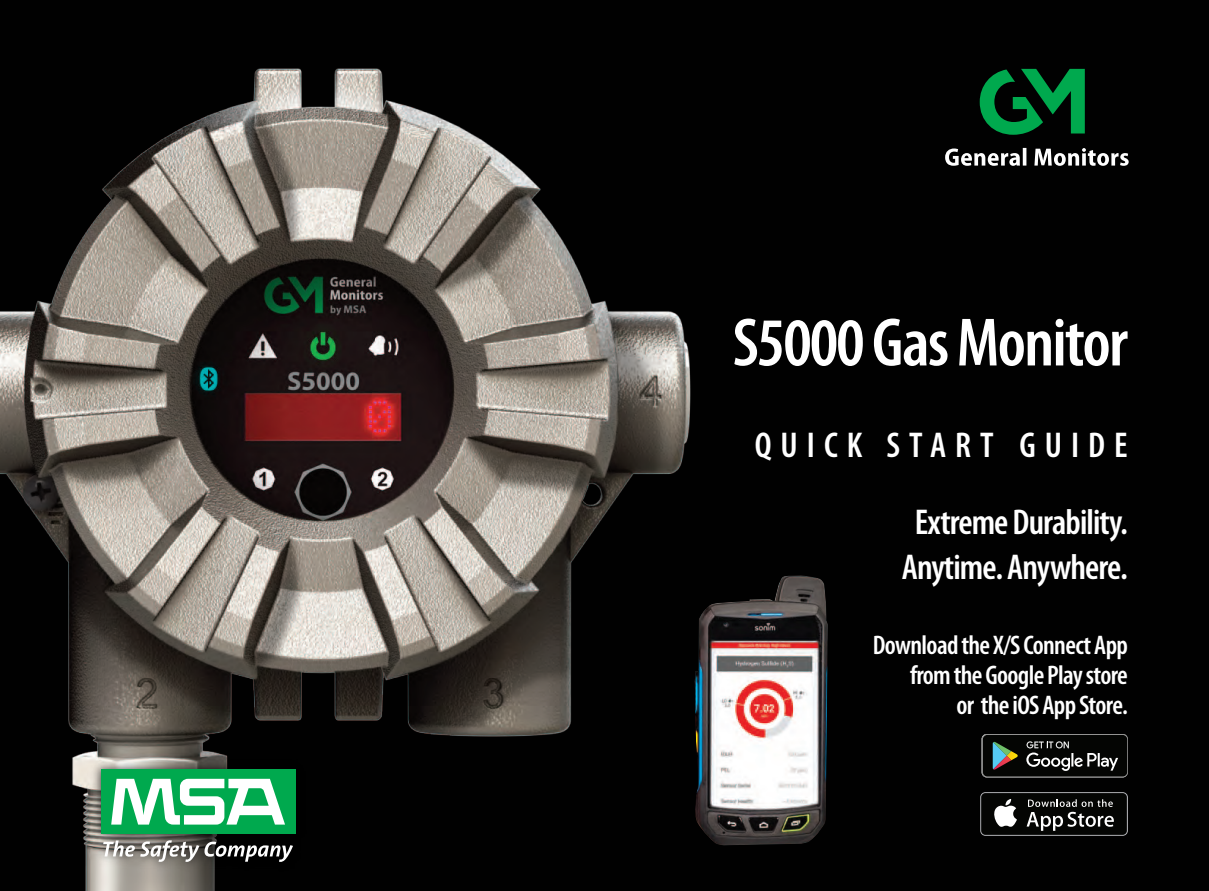
<style>
.page{position:relative;width:1209px;height:891px;background:#fff}
.page>*{position:absolute;margin:0;border:0;box-sizing:border-box;transform-origin:0 0}
.t1{font:600 condensed 69px "Myriad Pro";letter-spacing:-.025em;color:#fff}
.t2{font:600 condensed 36px/45px "Myriad Pro";letter-spacing:-.025em;color:#fff;text-align:center}
.t3{font:600 condensed 36px "Myriad Pro";letter-spacing:.25em;color:#fff}
.t4{font:600 condensed 27px/30px "Myriad Pro";letter-spacing:-.025em;color:#fff;text-align:right}
</style>
<div class="page">
<div style="left:0;top:0;width:1208px;height:891px;background:#010101"></div>
<img style="left:0;top:68px;width:691px;height:823px">
<img style="left:88px;top:757px;width:219px;height:118px">
<div style="left:101px;top:769px;width:194px;height:65px;background:#00a94e"></div>
<svg style="left:111px;top:779px;width:174px;height:46px"></svg>
<svg style="left:103px;top:840px;width:190px;height:22px"></svg>
<svg style="left:945px;top:148px;width:183px;height:18px"></svg>
<svg style="left:979px;top:69px;width:105px;height:66px"></svg>
<img style="left:668px;top:547px;width:23px;height:319px">
<img style="left:694px;top:575px;width:134px;height:271px">
<div style="left:981px;top:734px;width:146px;height:44px;background:#7c7c7c;border-radius:5px"></div>
<svg style="left:981px;top:734px;width:146px;height:43px;background:#2a2d2a"></svg>
<svg style="left:979px;top:792px;width:148px;height:44px"></svg>
<div style="left:980px;top:793px;width:146px;height:42px;background:#040503;border-radius:4px"></div>
<svg style="left:994px;top:799px;width:22px;height:28px"></svg>
<svg style="left:1026px;top:799px;width:87px;height:32px"></svg>
<p class="t1" style="left:732px;top:316px;width:397px">S5000 Gas Monitor</p>
<p class="t3" style="left:754px;top:431px;width:374px">QUICK START GUIDE</p>
<p class="t2" style="left:901px;top:503px;width:227px">Extreme Durability.<br>Anytime. Anywhere.</p>
<p class="t4" style="left:872px;top:633px;width:256px">Download the X/S Connect App from the Google Play store<br>or the iOS App Store.</p>
</div>
